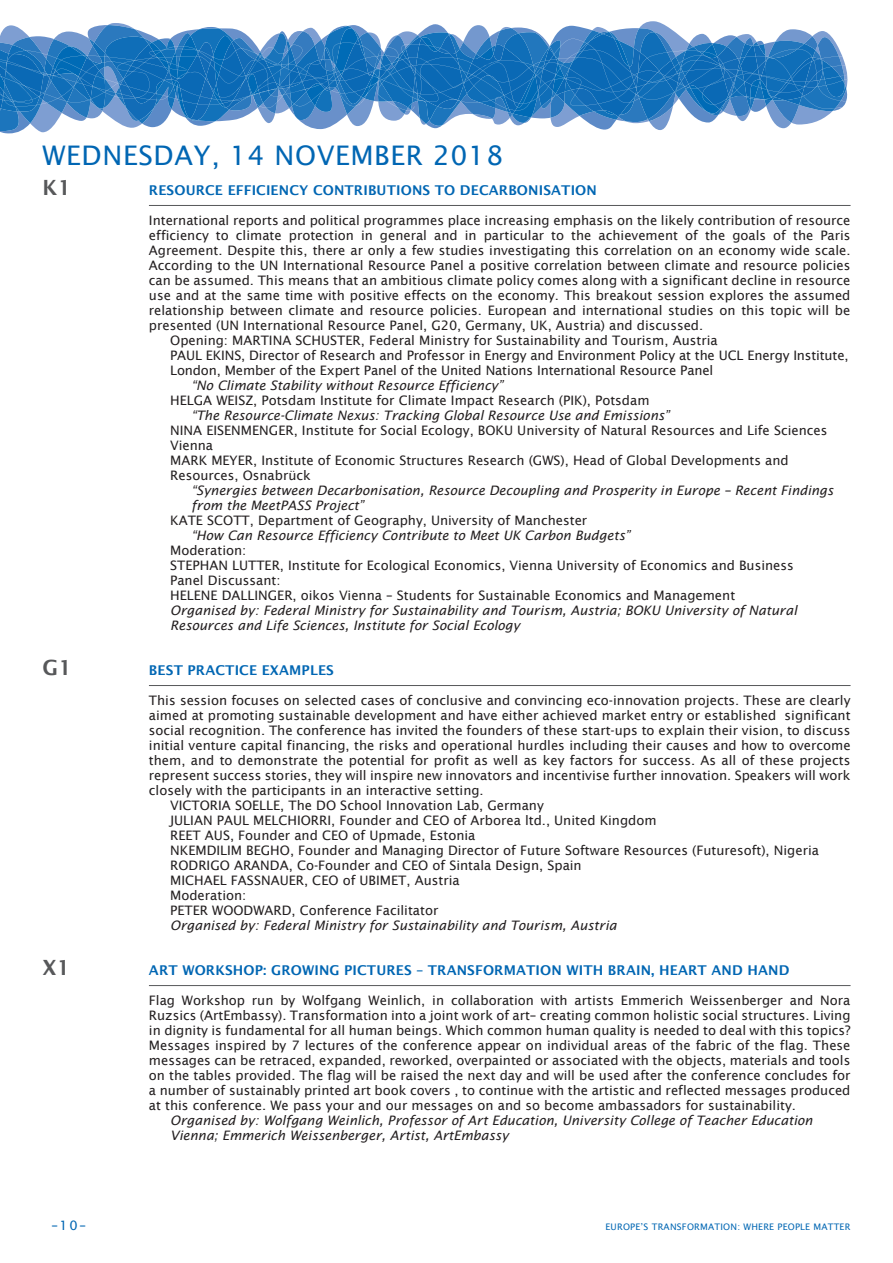
<style>
.page{position:relative;width:893px;height:1263px;background:#fff}
.page>*{position:absolute;margin:0;border:0;box-sizing:border-box;transform-origin:0 0}
.t1{font:27px "Lucida Sans";letter-spacing:.025em;color:#0166b3}
.t2{font:600 21px "Lucida Sans";color:#57585a}
.t3{font:600 13.5px "Lucida Sans";letter-spacing:.01em;color:#0166b3}
.t4{font:13.05px/15px "Lucida Sans";color:#231f20}
.t5{font:italic 13.05px/15px "Lucida Sans";color:#231f20}
.t6{font:13.05px "Lucida Sans";color:#0166b3}
.t7{font:9px "Lucida Sans";letter-spacing:.025em;color:#0166b3}
</style>
<div class="page">
<svg style="left:0;top:21px;width:833px;height:111px"></svg>
<svg style="left:0;top:39px;width:836px;height:4px;background:#508cc7"></svg>
<svg style="left:0;top:43px;width:848px;height:67px;background:#2277bc"></svg>
<hr style="left:149px;top:205px;width:702px;height:1px;background:#57585a">
<hr style="left:149px;top:685px;width:702px;height:1px;background:#57585a">
<hr style="left:149px;top:985px;width:702px;height:1px;background:#57585a">
<h1 class="t1" style="left:43px;top:140px;width:20px">wednesda</h1>
<h1 class="t1" style="left:194px;top:140px;width:311px">y, 14 november 2018</h1>
<h2 class="t2" style="left:43px;top:176px;width:30px">K1</h2>
<p class="t3" style="left:149px;top:182px;width:449px">RESOURCE EFFICIENCY CONTRIBUTIONS TO DECARBONISATION</p>
<p class="t4" style="left:149px;top:213px;width:703px">International reports and political programmes place increasing emphasis on the likely contribution of resource</p>
<p class="t4" style="left:149px;top:228px;width:703px">efficiency to climate protection in general and in particular to the achievement of the goals of the Paris</p>
<p class="t4" style="left:149px;top:243px;width:703px">Agreement. Despite this, there ar only a few studies investigating this correlation on an economy wide scale.</p>
<p class="t4" style="left:149px;top:258px;width:703px">According to the U N International Resource Panel a positive correlation between climate and resource policies</p>
<p class="t4" style="left:149px;top:273px;width:703px">can be assumed. This means that an ambitious climate policy comes along with a significant decline in resource</p>
<p class="t4" style="left:149px;top:288px;width:703px">use and at the same time with positive effects on the economy. This breakout session explores the assumed</p>
<p class="t4" style="left:149px;top:303px;width:703px">relationship between climate and resource policies. European and international studies on this topic will be</p>
<p class="t4" style="left:149px;top:318px;width:556px">presented (U N International Resource Panel, G20, Germany, U K, Austria) and discussed.</p>
<p class="t4" style="left:170px;top:333px;width:72px">Opening: Martina</p>
<p class="t4" style="left:295px;top:333px;width:44px">Sch uster</p>
<p class="t4" style="left:361px;top:333px;width:358px">, Federal M inistry for Sustainability and Tourism, Austria</p>
<p class="t4" style="left:170px;top:348px;width:51px">Paul Ekins</p>
<p class="t4" style="left:170px;top:348px;width:680px;text-indent:71px">, Director of Research and Professor in Energy and Environment Policy at the UCL Energy Institute,<br>London, Member of the Expert Panel of the U nited Nations International Resource Panel</p>
<p class="t5" style="left:191px;top:378px;width:313px">“No Climate Stability without Resource Efficiency”</p>
<p class="t4" style="left:170px;top:393px;width:19px">Helga</p>
<p class="t4" style="left:216px;top:393px;width:19px">Weisz</p>
<p class="t4" style="left:253px;top:393px;width:398px">, Potsdam Institute for Climate Impact Research (PIK), Potsdam</p>
<p class="t5" style="left:191px;top:408px;width:479px">“The Resource-Climate Nexus: Tracking Global Resource Use and Emissions”</p>
<p class="t4" style="left:170px;top:423px;width:18px">Nina</p>
<p class="t4" style="left:206px;top:423px;width:15px">Eisen</p>
<p class="t4" style="left:241px;top:423px;width:21px">menger</p>
<p class="t4" style="left:294px;top:423px;width:535px">, Institute for Social Ecology, BOKU U niversity of Natural Resources and Life Sciences</p>
<p class="t4" style="left:170px;top:438px;width:44px">Vienna<br>Mark</p>
<p class="t4" style="left:170px;top:453px;width:620px;text-indent:41px">Meyer, Institute of Economic Structures Research (GWS), Head of Global Developments and<br>Resources, Osnabrück</p>
<p class="t5" style="left:191px;top:483px;width:644px">“Synergies between Decarbonisation, Resource Decoupling and Prosperity in Europe – Recent Findings from the MeetPASS Project”</p>
<p class="t4" style="left:170px;top:513px;width:18px">Kate</p>
<p class="t4" style="left:207px;top:513px;width:17px">Scott</p>
<p class="t4" style="left:250px;top:513px;width:339px">, Department of Geography, U niversity of Manchester</p>
<p class="t5" style="left:191px;top:528px;width:440px">“How Can Resource Efficiency Contribute to Meet UK Carbon Budgets”</p>
<p class="t4" style="left:170px;top:543px;width:78px">Moderation:<br>Stephan</p>
<p class="t4" style="left:170px;top:558px;width:625px;text-indent:110px">, Institute for Ecological Economics, Vienna U niversity of Economics and Business<br>Panel Discussant:<br>Helene</p>
<p class="t4" style="left:232px;top:558px;width:25px">Lutter</p>
<p class="t4" style="left:222px;top:588px;width:19px">Dallinger</p>
<p class="t4" style="left:293px;top:588px;width:444px">, oikos Vienna – Students for Sustainable Economics and Management</p>
<p class="t5" style="left:170px;top:603px;width:628px">Organised by: Federal Ministry for Sustainability and Tourism, Austria; BOKU University of Natural<br>Resources and Life Sciences, Institute for Social Ecology</p>
<h2 class="t2" style="left:43px;top:656px;width:31px">G1</h2>
<p class="t3" style="left:149px;top:662px;width:186px">B EST PRACTICE EXAMPLES</p>
<p class="t4" style="left:149px;top:693px;width:703px">This session focuses on selected cases of conclusive and convincing eco-innovation projects. These are clearly</p>
<p class="t4" style="left:149px;top:708px;width:703px">aimed at promoting sustainable development and have either achieved market entry or established significant</p>
<p class="t4" style="left:149px;top:723px;width:703px">social recognition. The conference has invited the founders of these start-ups to explain their vision, to discuss</p>
<p class="t4" style="left:149px;top:738px;width:703px">initial venture capital financing, the risks and operational hurdles including their causes and how to overcome</p>
<p class="t4" style="left:149px;top:753px;width:703px">them, and to demonstrate the potential for profit as well as key factors for success. As all of these projects</p>
<p class="t4" style="left:149px;top:768px;width:703px">represent success stories, they will inspire new innovators and incentivise further innovation. Speakers will work</p>
<p class="t4" style="left:149px;top:783px;width:336px">closely with the participants in an interactive setting.</p>
<p class="t4" style="left:170px;top:798px;width:9px">Victoria</p>
<p class="t4" style="left:235px;top:798px;width:16px">Soelle</p>
<p class="t4" style="left:170px;top:798px;width:650px;text-indent:110px">, The DO School Innovation Lab, Germany<br>JU LIAN PAU L M ELCHIORRI, Founder and CEO of Arborea ltd., U nited Kingdom<br>REET AUS, Founder and CEO of U pmade, Estonia<br>NKEM DILIM BEGHO, Founder and Managing Director of Future Software Resources (Futuresoft), Nigeria RODRIGO ARANDA, Co-Founder and CEO of Sintala Design, Spain<br>Michael</p>
<p class="t4" style="left:231px;top:873px;width:17px">Fassna</p>
<p class="t4" style="left:280px;top:873px;width:181px">uer, CEO of UBIM ET, Austria</p>
<p class="t4" style="left:170px;top:888px;width:78px">Moderation:<br>Peter</p>
<p class="t4" style="left:212px;top:903px;width:22px">Woodward</p>
<p class="t4" style="left:292px;top:903px;width:148px">, Conference Facilitator</p>
<p class="t5" style="left:170px;top:918px;width:448px">Organised by: Federal Ministry for Sustainability and Tourism, Austria</p>
<h2 class="t2" style="left:43px;top:956px;width:29px">X1</h2>
<p class="t3" style="left:149px;top:962px;width:640px">ART WORKSHOP: GROWING PICTURES – TRANSFORMATION WITH BRAIN, HEART AND HAND</p>
<p class="t4" style="left:149px;top:993px;width:703px;text-align:justify">Flag Workshop run by Wolfgang Weinlich, in collaboration with artists Emmerich Weissenberger and Nora Ruzsics (ArtEmbassy). Transformation into a joint work of art– creating common holistic social structures. Living in dignity is fundamental for all human beings. Which common human quality is needed to deal with this topics?<br>Messages inspired by 7 lectures of the conference appear on individual areas of the fabric of the flag. These messages can be retraced, expanded, reworked, overpainted or associated with the objects, materials and tools on the tables provided. The flag will be raised the next day and will be used after the conference concludes for a number of sustainably printed art book covers , to continue with the artistic and reflected messages produced at this conference. We pass your and our messages on and so become ambassadors for sustainability.</p>
<p class="t5" style="left:170px;top:1113px;width:644px">Organised by: Wolfgang Weinlich, Professor of Art Education, University College of Teacher Education<br>Vienna; Emmerich Weissenberger, Artist, ArtEmbassy</p>
<p class="t6" style="left:51px;top:1218px;width:36px">–10–</p>
<p class="t7" style="left:605px;top:1222px;width:60px">Europe’s Transfor</p>
<p class="t7" style="left:700px;top:1222px;width:15px">mation</p>
<p class="t7" style="left:737px;top:1222px;width:21px">: Where</p>
<p class="t7" style="left:777px;top:1222px;width:43px">people Matter</p>
</div>
